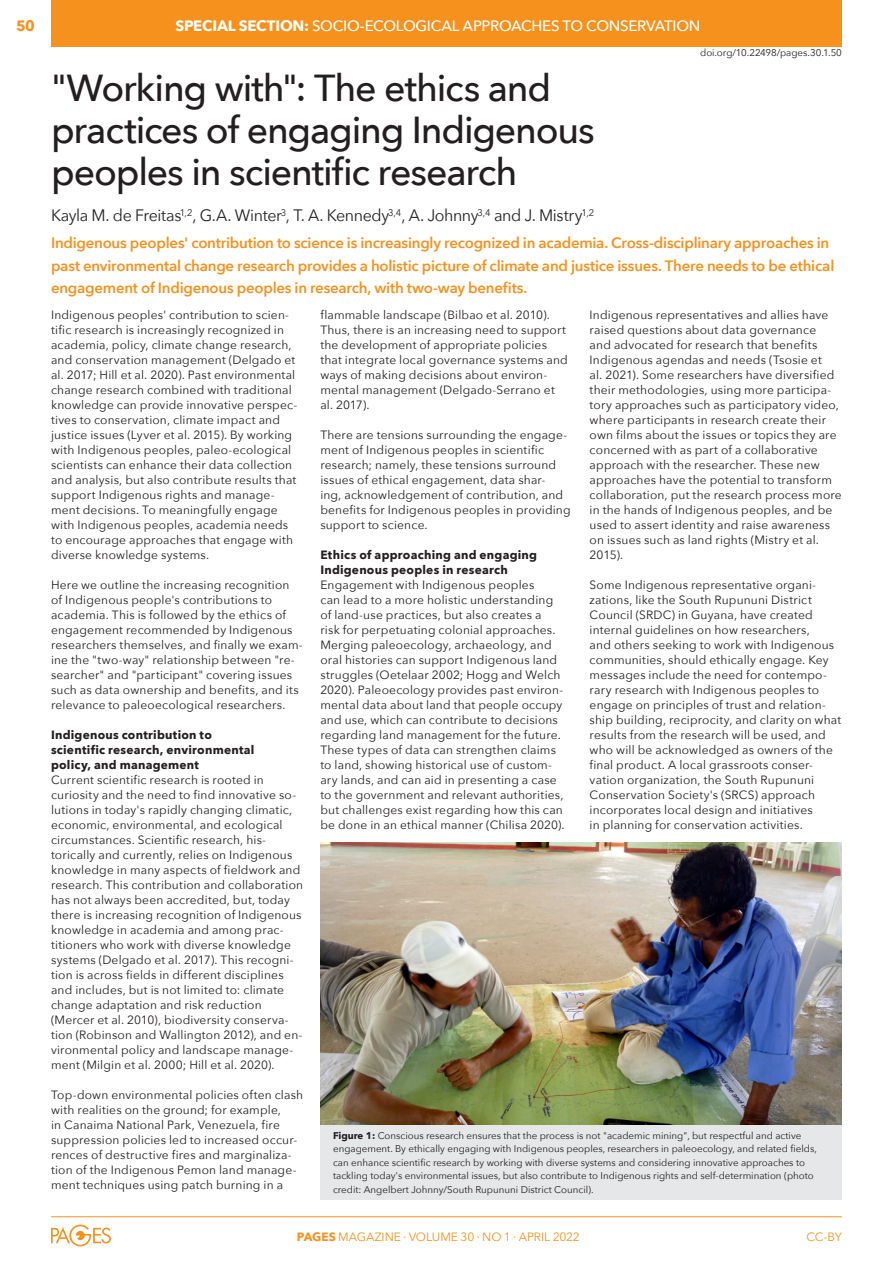
<style>
.page{position:relative;width:893px;height:1263px;background:#fff}
.page>*{position:absolute;margin:0;border:0;box-sizing:border-box;transform-origin:0 0}
.ARTICLE-Title{font:500 37.5px/42px "Avenir Next";letter-spacing:-.03em;color:#231f20}
.ARTICLE-Authors{font:16.5px "Avenir Next";letter-spacing:-.025em;color:#231f20}
.ARTICLE-Abstract{font:600 15px/22.5px "Avenir Next";letter-spacing:-.015em;color:#f6911e}
.HEADER-Title{font:500 15px "Avenir Next";letter-spacing:-.015em;color:#fff}
.t1{font:700 15px "Avenir Next";color:#f6911e}
._3col-text{font:12px/15px "Avenir Next";letter-spacing:.015em;color:#231f20}
._3col-subtitles{font:700 12px/15px "Avenir Next";letter-spacing:.02em;color:#231f20}
.t2{font:12px "Avenir Next";letter-spacing:-.005em;color:#f6911e}
.ARTICLE-Figure_Capti{font:9.75px/13.5px "Avenir Next";color:#231f20}
.DOI{font:9.75px "Avenir Next";letter-spacing:-.005em;color:#231f20}
.s1{font-weight:700}
</style>
<div class="page">
<hr style="left:51px;top:1216px;width:791px;height:1px;background:#f6911e">
<svg style="left:51px;top:1225px;width:60px;height:21px"></svg>
<div style="left:51px;top:0;width:791px;height:46px;background:#f6911e"></div>
<div style="left:320px;top:1125px;width:522px;height:74px;background:#e6e7e9"></div>
<img style="left:320px;top:842px;width:522px;height:283px">
<p class="t1" style="left:16px;top:13px;width:20px">50</p>
<p class="HEADER-Title" style="left:175px;top:13px;width:527px"><span class="s1">SPECIAL SECTION:</span> Soci o-ecologi cal approaches to conservati on</p>
<p class="ARTICLE-Title" style="left:51px;top:66px;width:545px">"Working with": The ethics and practices of engaging Indigenous peoples in scientific research</p>
<p class="ARTICLE-Authors" style="left:51px;top:202px;width:545px">Kayla M. de Freitas<sup>1,2</sup>, G.A. Winter<sup>3</sup>, T. A. Kennedy<sup>3,4</sup>, A. Johnny<sup>3,4</sup> and J. Mistry<sup>1,2</sup></p>
<p class="DOI" style="left:700px;top:45px;width:143px">doi.org/10.22498/pages.30.1.50</p>
<p class="ARTICLE-Abstract" style="left:51px;top:231px;width:785px">Indigenous peoples' contribution to science is increasingly recognized in academia. Cross-disciplinary approaches in past environmental change research provides a holistic picture of climate and justice issues. There needs to be ethical engagement of Indigenous peoples in research, with two-way benefits.</p>
<p class="_3col-text" style="left:51px;top:307px;width:248px">Indigenous peoples' contribution to scien&shy;tific research is increasingly recognized in academia, policy, climate change research, and conservation management (Delgado et al. 2017; Hill et al. 2020). Past environmental change research combined with traditional knowledge can provide innovative perspec&shy;tives to conservation, climate impact and justice issues (Lyver et al. 2015). By working with Indigenous peoples, paleo-ecological scientists can enhance their data collection and analysis, but also contribute results that support Indigenous rights and manage&shy;ment decisions. To meaningfully engage with Indigenous peoples, academia needs to encourage approaches that engage with diverse knowledge systems.</p>
<p class="_3col-text" style="left:51px;top:577px;width:253px">Here we outline the increasing recognition of Indigenous people's contributions to academia. This is followed by the ethics of engagement recommended by Indigenous researchers themselves, and finally we exam&shy;ine the "two-way" relationship between "re&shy;searcher" and "participant" covering issues such as data ownership and benefits, and its relevance to paleoecological researchers.</p>
<p class="_3col-subtitles" style="left:51px;top:727px;width:205px">Indigenous contribution to scientific research, environmental policy, and management</p>
<p class="_3col-text" style="left:51px;top:772px;width:254px">Current scientific research is rooted in curiosity and the need to find innovative so&shy;lutions in today's rapidly changing climatic, economic, environmental, and ecological circumstances. Scientific research, his&shy;torically and currently, relies on Indigenous knowledge in many aspects of fieldwork and research. This contribution and collaboration has not always been accredited, but, today there is increasing recognition of Indigenous knowledge in academia and among prac&shy;titioners who work with diverse knowledge systems (Delgado et al. 2017). This recogni&shy;tion is across fields in different disciplines and includes, but is not limited to: climate change adaptation and risk reduction (Mercer et al. 2010), biodiversity conserva&shy;tion (Robinson and Wallington 2012), and en&shy;vironmental policy and landscape manage&shy;ment (Milgin et al. 2000; Hill et al. 2020).</p>
<p class="_3col-text" style="left:51px;top:1087px;width:254px">Top-down environmental policies often clash with realities on the ground; for example,<br>in Canaima National Park, Venezuela, fire suppression policies led to increased occur&shy;rences of destructive fires and marginaliza&shy;tion of the Indigenous Pemon land manage&shy;ment techniques using patch burning in a</p>
<p class="_3col-text" style="left:320px;top:307px;width:249px">flammable landscape (Bilbao et al. 2010).<br>Thus, there is an increasing need to support the development of appropriate policies that integrate local governance systems and ways of making decisions about environ&shy;mental management (Delgado-Serrano et al. 2017).</p>
<p class="_3col-text" style="left:320px;top:427px;width:252px">There are tensions surrounding the engage&shy;ment of Indigenous peoples in scientific research; namely, these tensions surround issues of ethical engagement, data shar-<br>ing, acknowledgement of contribution, and benefits for Indigenous peoples in providing support to science.</p>
<p class="_3col-subtitles" style="left:320px;top:547px;width:218px">Ethics of approaching and engaging<br>Indigenous peoples in research</p>
<p class="_3col-text" style="left:320px;top:577px;width:246px">Engagement with Indigenous peoples<br>can lead to a more holistic understanding of land-use practices, but also creates a<br>risk for perpetuating colonial approaches.<br>Merging paleoecology, archaeology, and oral histories can support Indigenous land struggles (Oetelaar 2002; Hogg and Welch 2020). Paleoecology provides past environ&shy;mental data about land that people occupy and use, which can contribute to decisions regarding land management for the future.<br>These types of data can strengthen claims to land, showing historical use of custom&shy;ary lands, and can aid in presenting a case to the government and relevant authorities, but challenges exist regarding how this can be done in an ethical manner (Chilisa 2020).</p>
<p class="_3col-text" style="left:590px;top:307px;width:254px">Indigenous representatives and allies have raised questions about data governance<br>and advocated for research that benefits Indigenous agendas and needs (Tsosie et<br>al. 2021). Some researchers have diversified their methodologies, using more participa&shy;tory approaches such as participatory video, where participants in research create their own films about the issues or topics they are concerned with as part of a collaborative approach with the researcher. These new approaches have the potential to transform collaboration, put the research process more in the hands of Indigenous peoples, and be used to assert identity and raise awareness on issues such as land rights (Mistry et al.<br>2015).</p>
<p class="_3col-text" style="left:590px;top:577px;width:253px">Some Indigenous representative organi&shy;zations, like the South Rupununi District Council (SRDC) in Guyana, have created internal guidelines on how researchers,<br>and others seeking to work with Indigenous communities, should ethically engage. Key messages include the need for contempo&shy;rary research with Indigenous peoples to engage on principles of trust and relation&shy;ship building, reciprocity, and clarity on what results from the research will be used, and who will be acknowledged as owners of the final product. A local grassroots conser&shy;vation organization, the South Rupununi Conservation Society's (SRCS) approach incorporates local design and initiatives<br>in planning for conservation activities.</p>
<p class="ARTICLE-Figure_Capti" style="left:333px;top:1128px;width:485px"><span class="s1">Figure 1:</span> Conscious research ensures that the process is not "academic mining", but respectful and active engagement. By ethically engaging with Indigenous peoples, researchers in paleoecology, and related fields, can enhance scientific research by working with diverse systems and considering innovative approaches to tackling today's environmental issues, but also contribute to Indigenous rights and self-determination (photo credit: Angelbert Johnny/South Rupununi District Council).</p>
<p class="t2" style="left:297px;top:1227px;width:284px"><span class="s1">PAGES</span> MAGAZINE ∙ VOLUME 30 ∙ NO 1 ∙ April 2022</p>
<p class="t2" style="left:807px;top:1227px;width:37px">CC-BY</p>
</div>
